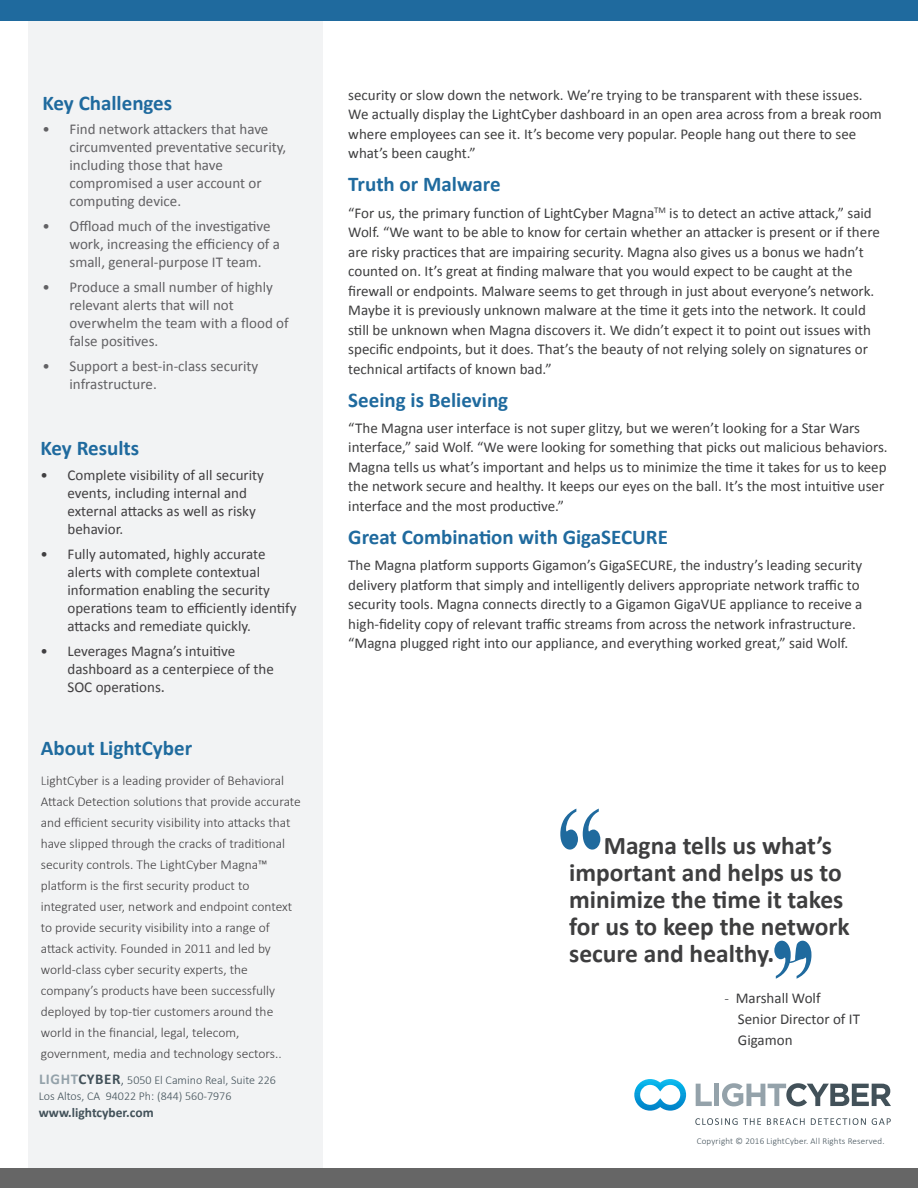
<style>
.page{position:relative;width:918px;height:1188px;background:#fff}
.page>*{position:absolute;margin:0;border:0;box-sizing:border-box;transform-origin:0 0}
.t1{font:700 25.5px/27px "Calibri";color:#3e3e3f}
.t2{font:700 21px "Calibri";color:#1f6a9e}
.t3{font:700 21px "Calibri";color:#1f6b9e}
.t4{font:15px/19.5px "Calibri";color:#3e3e3f}
.t5{font:15px/18px "Calibri";color:#626164}
.t6{font:15px/18px "Calibri";color:#413f41}
.t7{font:15px/21px "Calibri";color:#3c3c3d}
.t8{font:300 13.5px/21px "Calibri";color:#413f41}
.Address{font:700 13.5px "Calibri";color:#425159}
.Address-2{font:300 12px "Calibri";color:#425159}
.Lead_copy{font:300 9px "Calibri";letter-spacing:.02em;color:#425159}
.s1{font-size:16.5px}
.s2{color:#56565a}
.s3{color:#55565a}
.s4{font-weight:700;font-size:15px;color:#94a2aa}
.s5{font-weight:700;font-size:15px}
.s6{font-size:13.5px}
.s7{font-weight:300}
</style>
<div class="page">
<div style="left:28px;top:0;width:295px;height:1188px;background:#f2f3f4"></div>
<div style="left:0;top:0;width:918px;height:21px;background:#1f6a9e"></div>
<div style="left:0;top:1168px;width:918px;height:20px;background:#666"></div>
<svg style="left:634px;top:1079px;width:52px;height:32px"></svg>
<svg style="left:696px;top:1084px;width:16px;height:22px"></svg>
<div style="left:714px;top:1084px;width:5px;height:22px;background:#94a2aa"></div>
<svg style="left:722px;top:1083px;width:169px;height:23px"></svg>
<svg style="left:695px;top:1118px;width:66px;height:7px"></svg>
<svg style="left:767px;top:1118px;width:38px;height:7px"></svg>
<svg style="left:811px;top:1118px;width:55px;height:7px"></svg>
<svg style="left:872px;top:1118px;width:19px;height:7px"></svg>
<svg style="left:560px;top:809px;width:40px;height:41px"></svg>
<svg style="left:774px;top:941px;width:37px;height:38px"></svg>
<p class="t2" style="left:43px;top:89px;width:131px">Key Challenges</p>
<p class="t5" style="left:70px;top:121px;width:218px;text-indent:-27px">• Find network attackers that have circumvented preventative security, including those that have compromised a user account or computing device.</p>
<p class="t5" style="left:70px;top:217px;width:212px;text-indent:-27px">• Offload much of the investigative work, increasing the efficiency of a small, general-purpose IT team.</p>
<p class="t5" style="left:70px;top:278px;width:221px;text-indent:-27px">• Produce a small number of highly relevant alerts that will not overwhelm the team with a flood of false positives.</p>
<p class="t5" style="left:70px;top:357px;width:190px;text-indent:-27px">• Support a best-in-class security infrastructure.</p>
<p class="t2" style="left:40px;top:435px;width:100px">Key Results</p>
<p class="t6" style="left:68px;top:466px;width:198px;text-indent:-27px">• Complete visibility of all security events, including internal and external attacks as well as risky behavior.</p>
<p class="t6" style="left:68px;top:545px;width:231px;text-indent:-27px">• Fully automated, highly accurate alerts with complete contextual information enabling the security operations team to efficiently identify attacks and remediate quickly.</p>
<p class="t6" style="left:68px;top:642px;width:208px;text-indent:-27px">• Leverages Magna’s intuitive dashboard as a centerpiece of the<br>SOC operations<span class="s1">.</span></p>
<p class="t3" style="left:41px;top:735px;width:153px">About LightCyber</p>
<p class="t8" style="left:41px;top:770px;width:262px"><span class="s2">L</span>ightCyber is a leading provider of Behavioral Attack Detection solutions that provide accurate and efficient security visibility into attacks that have slipped through the cracks of traditional security controls. The LightCyber Magna™ platform is the first security product to integrated user, network and endpoint context to provide security visibility into a range of attack activity. Founded in 2011 and led by world-class cyber security experts, the company’s products have been successfully deployed by top-tier customers around the world in the financial, legal, telecom, government, media and technology sectors.<span class="s3">.</span></p>
<p class="Address-2" style="left:39px;top:1072px;width:239px"><span class="s4">LIGHT</span><span class="s5">CYBER</span><span class="s6">,</span> 5050 El Camino Real, Suite 226</p>
<p class="Address-2" style="left:39px;top:1089px;width:194px">Los Altos, CA 94022 Ph: (844) 560-7976</p>
<p class="Address" style="left:39px;top:1104px;width:116px">www.lightcyber.com</p>
<p class="t4" style="left:348px;top:85px;width:535px">security or slow down the network. We’re trying to be transparent with these issues.<br>We actually display the LightCyber dashboard in an open area across from a break room where employees can see it. It’s become very popular. People hang out there to see what’s been caught.”</p>
<p class="t2" style="left:348px;top:171px;width:154px">Truth or Malware</p>
<p class="t4" style="left:348px;top:203px;width:533px">“For us, the primary function of LightCyber Magna<sup>TM</sup> is to detect an active attack,” said Wolf. “We want to be able to know for certain whether an attacker is present or if there are risky practices that are impairing security. Magna also gives us a bonus we hadn’t counted on. It’s great at finding malware that you would expect to be caught at the firewall or endpoints. Malware seems to get through in just about everyone’s network.<br>Maybe it is previously unknown malware at the time it gets into the network. It could still be unknown when Magna discovers it. We didn’t expect it to point out issues with specific endpoints, but it does. That’s the beauty of not relying solely on signatures or technical artifacts of known bad.”</p>
<p class="t2" style="left:348px;top:386px;width:161px">Seeing is Believing</p>
<p class="t4" style="left:348px;top:418px;width:541px">“The Magna user interface is not super glitzy, but we weren’t looking for a Star Wars interface,” said Wolf. “We were looking for something that picks out malicious behaviors.<br>Magna tells us what’s important and helps us to minimize the time it takes for us to keep the network secure and healthy. It keeps our eyes on the ball. It’s the most intuitive user interface and the most productive.”</p>
<p class="t2" style="left:348px;top:523px;width:321px">Great Combination with GigaSECURE</p>
<p class="t4" style="left:348px;top:555px;width:516px">The Magna platform supports Gigamon’s GigaSECURE, the industry’s leading security delivery platform that simply and intelligently delivers appropriate network traffic to security tools. Magna connects directly to a Gigamon GigaVUE appliance to receive a high-fidelity copy of relevant traffic streams from across the network infrastructure. “Magna plugged right into our appliance, and everything worked great,” said Wolf.</p>
<p class="t1" style="left:569px;top:832px;width:282px;text-indent:35px">Magna tells us what’s important and helps us to minimize the time it takes for us to keep the network secure and healthy.</p>
<p class="t7" style="left:738px;top:988px;width:124px;text-indent:-14px"><span class="s7">-</span> Marshall Wolf<br>Senior Director of IT<br>Gigamon</p>
<p class="Lead_copy" style="left:697px;top:1135px;width:189px">Copyright © 2016 LightCyber. All Rights Reserved.</p>
</div>
